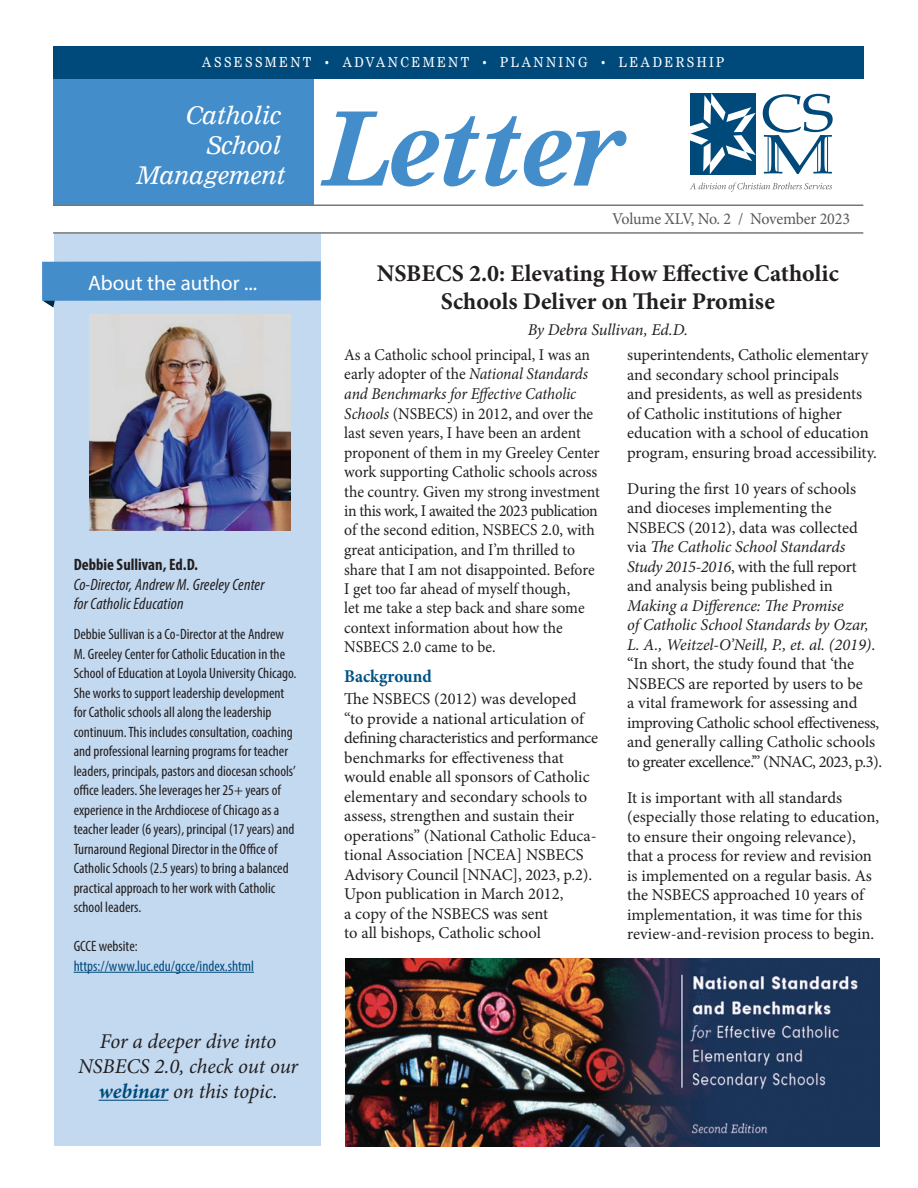
<style>
.page{position:relative;width:918px;height:1188px;background:#fff}
.page>*{position:absolute;margin:0;border:0;box-sizing:border-box;transform-origin:0 0}
.t1{font:italic 700 100.2px "Nimrod";color:#448dcb}
.t2{font:700 24px/28.5px "Minion Pro";color:#231f20;text-align:center}
.t3{font:italic 24px/30px "Nimrod";color:#fff;text-align:right}
.t4{font:italic 21px/25.2px "Minion Pro";letter-spacing:-.01em;color:#231f20;text-align:center}
.t5{font:21px "Myriad Pro";color:#fff}
.t6{font:700 18px "Minion Pro";color:#005285;scale:.95 1}
.t7{font:16.5px/19.5px "Minion Pro";letter-spacing:-.005em;color:#231f20}
.t8{font:16.5px/19.5px "Minion Pro";letter-spacing:-.005em;color:#231f20;scale:.95 1}
.t9{font:italic condensed 16.5px/19.5px "Myriad Pro";letter-spacing:.01em;color:#231f20}
.t10{font:16.5px "Minion Pro";letter-spacing:-.015em;color:#57585a}
.t11{font:italic 16.5px "Minion Pro";letter-spacing:-.015em;color:#231f20}
.t12{font:700 condensed 16.5px "Myriad Pro";color:#231f20}
.t13{font:condensed 15px/19.5px "Myriad Pro";color:#231f20}
.t14{font:condensed 15px "Myriad Pro";color:#004b7d}
.t15{font:13.5px "Nimrod";letter-spacing:.2em;color:#fff;scale:.9 1}
.s1{font-style:italic}
.s2{font-weight:700;color:#004b7d}
</style>
<div class="page">
<div style="left:54px;top:233px;width:267px;height:913px;background:#c3d9f0"></div>
<img style="left:90px;top:315px;width:201px;height:215px">
<hr style="left:74px;top:972px;width:180px;height:1px;background:#004b7d">
<div style="left:53px;top:77px;width:260px;height:129px;background:#448dcb"></div>
<svg style="left:690px;top:93px;width:66px;height:81px"></svg>
<svg style="left:690px;top:182px;width:142px;height:10px"></svg>
<svg style="left:763px;top:94px;width:70px;height:80px"></svg>
<hr style="left:778px;top:137px;width:1px;height:36px;background:#00497b">
<hr style="left:768px;top:136px;width:1px;height:36px;background:#00497b">
<hr style="left:827px;top:137px;width:1px;height:35px;background:#00497b">
<hr style="left:817px;top:142px;width:1px;height:30px;background:#00497b">
<div style="left:53px;top:46px;width:811px;height:33px;background:#00497b"></div>
<hr style="left:53px;top:204px;width:810px;height:2px;background:#76787b">
<hr style="left:53px;top:232px;width:810px;height:2px;background:#76787b">
<svg style="left:43px;top:301px;width:12px;height:7px"></svg>
<div style="left:42px;top:261px;width:279px;height:40px;background:#448dcb"></div>
<img style="left:346px;top:958px;width:533px;height:188px">
<hr style="left:99px;top:1100px;width:69px;height:1px;background:#004b7d">
<p class="t15" style="left:202px;top:54px;width:582px">ASSESSMENT • ADVANCEMENT • PLANNING • LEADERSHIP</p>
<h2 class="t3" style="left:136px;top:100px;width:150px">Catholic<br>School<br>Management</h2>
<p class="t5" style="left:88px;top:270px;width:171px">About the author ...</p>
<p class="t12" style="left:74px;top:554px;width:126px">Debbie Sullivan, Ed.D.</p>
<p class="t9" style="left:74px;top:574px;width:192px">Co-Director, Andrew M. Greeley Center for Catholic Education</p>
<p class="t13" style="left:74px;top:624px;width:224px">Debbie Sullivan is a Co-Director at the Andrew M. Greeley Center for Catholic Education in the School of Education at Loyola University Chicago.<br>She works to support leadership development for Catholic schools all along the leadership continuum. This includes consultation, coaching and professional learning programs for teacher leaders, principals, pastors and diocesan schools’ office leaders. She leverages her 25+ years of experience in the Archdiocese of Chicago as a teacher leader (6 years), principal (17 years) and Turnaround Regional Director in the Office of Catholic Schools (2.5 years) to bring a balanced practical approach to her work with Catholic school leaders.</p>
<p class="t13" style="left:74px;top:936px;width:66px">GCCE website:</p>
<p class="t14" style="left:74px;top:957px;width:182px">https://www.luc.edu/gcce/index.shtml</p>
<h1 class="t1" style="left:321px;top:88px;width:306px">Letter</h1>
<p class="t10" style="left:612px;top:207px;width:239px">Volume XLV, No. 2 / November 2023</p>
<h2 class="t2" style="left:377px;top:259px;width:464px">NSBECS 2.0: Elevating How Effective Catholic<br>Schools Deliver on Their Promise</h2>
<p class="t11" style="left:528px;top:318px;width:162px">By Debra Sullivan, Ed.D.</p>
<p class="t8" style="left:344px;top:345px;width:271px">As a Catholic school principal, I was an early adopter of the <span class="s1">National Standards and Benchmarks for Effective Catholic Schools</span> (NSBECS) in 2012, and over the last seven years, I have been an ardent proponent of them in my Greeley Center work supporting Catholic schools across the country. Given my strong investment in this work, I awaited the 2023 publication of the second edition, NSBECS 2.0, with great anticipation, and I’m thrilled to share that I am not disappointed. Before I get too far ahead of myself though,<br>let me take a step back and share some context information about how the NSBECS 2.0 came to be.</p>
<p class="t6" style="left:344px;top:663px;width:94px">Background</p>
<p class="t7" style="left:344px;top:689px;width:255px">The NSBECS (2012) was developed “to provide a national articulation of defining characteristics and performance benchmarks for effectiveness that would enable all sponsors of Catholic elementary and secondary schools to assess, strengthen and sustain their operations” (National Catholic Educa&shy;tional Association [NCEA] NSBECS Advisory Council [NNAC], 2023, p.2).<br>Upon publication in March 2012,<br>a copy of the NSBECS was sent<br>to all bishops, Catholic school</p>
<p class="t7" style="left:627px;top:345px;width:251px">superintendents, Catholic elementary and secondary school principals<br>and presidents, as well as presidents of Catholic institutions of higher education with a school of education program, ensuring broad accessibility.</p>
<p class="t7" style="left:627px;top:479px;width:232px">During the first 10 years of schools and dioceses implementing the NSBECS (2012), data was collected via <span class="s1">The Catholic School Standards Study 2015-2016</span>, with the full report and analysis being published in</p>
<p class="t7" style="left:627px;top:596px;width:257px"><span class="s1">Making a Difference: The Promise<br>of Catholic School Standards by Ozar, L. A., Weitzel-O’Neill, P., et. al. (2019)</span>. “In short, the study found that ‘the NSBECS are reported by users to be<br>a vital framework for assessing and improving Catholic school effectiveness, and generally calling Catholic schools to greater excellence.’” (NNAC, 2023, p.3).</p>
<p class="t7" style="left:627px;top:788px;width:254px">It is important with all standards (especially those relating to education, to ensure their ongoing relevance), that a process for review and revision is implemented on a regular basis. As the NSBECS approached 10 years of implementation, it was time for this review-and-revision process to begin.</p>
<p class="t4" style="left:78px;top:1028px;width:222px">For a deeper dive into<br>NSBECS 2.0, check out our <span class="s2">webinar</span> on this topic.</p>
</div>
